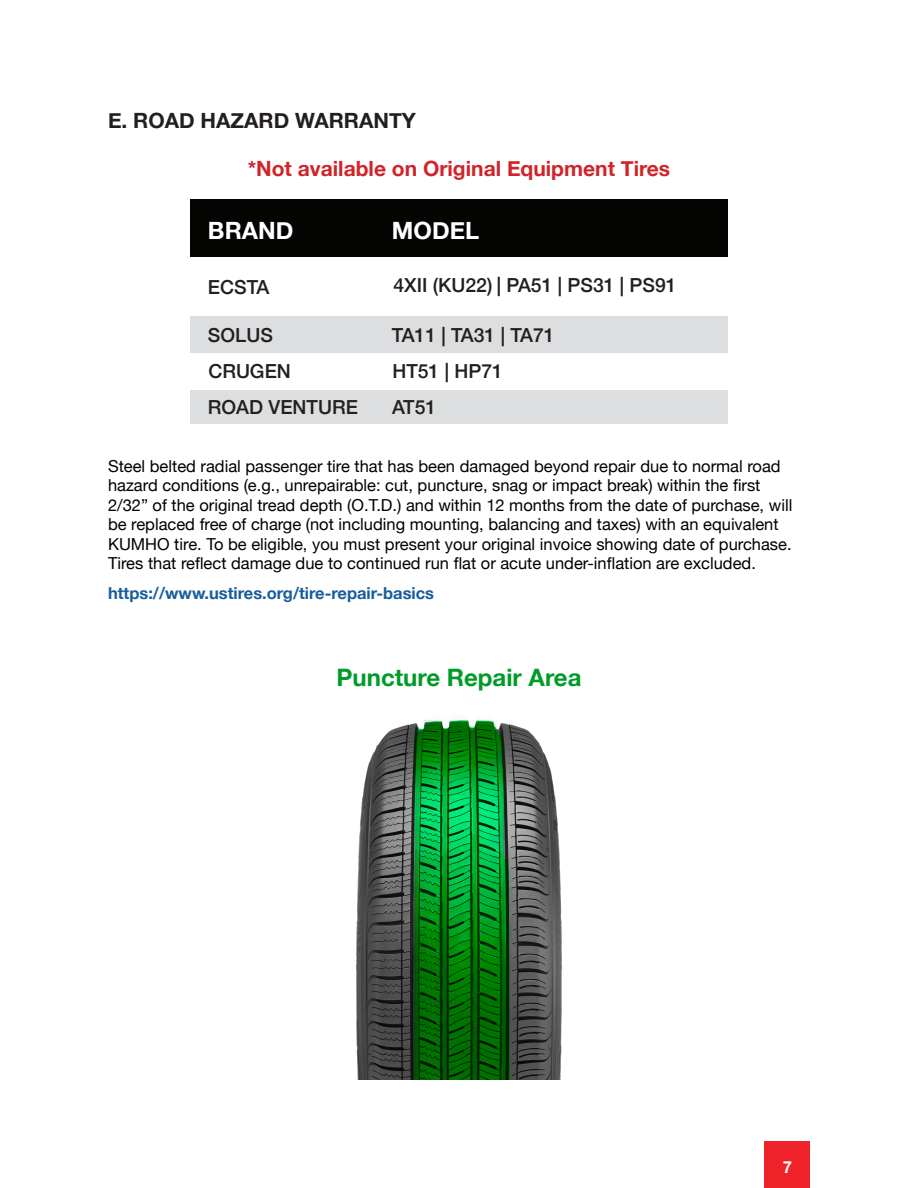
<style>
.page{position:relative;width:918px;height:1188px;background:#fff}
.page>*{position:absolute;margin:0;border:0;box-sizing:border-box;transform-origin:0 0}
.t1{font:700 24px "Helvetica Neue";color:#009b29}
.t2{font:700 23.85px "Helvetica Neue";color:#fff}
._14_bold_header{font:700 21px "Helvetica Neue";color:#d1232a}
._14_bold_header-2{font:700 21px "Helvetica Neue";color:#231f20}
.t3{font:500 19.35px/36px "Helvetica Neue";color:#231f20}
._14_bold_header-3{font:16.5px/19.5px "Helvetica Neue";color:#000}
._14_bold_header-4{font:700 16.5px "Helvetica Neue";color:#175d9e}
.t4{font:700 16.5px "Helvetica Neue";color:#fff}
.s1{font-family:"Helvetica Neue LT Std";font-weight:700}
</style>
<div class="page">
<div style="left:765px;top:1142px;width:45px;height:46px;background:#ee2228"></div>
<div style="left:190px;top:316px;width:538px;height:37px;background:#dddedf"></div>
<div style="left:190px;top:390px;width:538px;height:33px;background:#dddedf"></div>
<div style="left:190px;top:199px;width:538px;height:57px;background:#040503"></div>
<img style="left:356px;top:719px;width:206px;height:361px">
<p class="_14_bold_header-2" style="left:108px;top:105px;width:309px">E. ROAD HAZARD WARRANTY</p>
<p class="_14_bold_header" style="left:248px;top:153px;width:424px">*Not available on Original Equipment Tires</p>
<p class="t2" style="left:208px;top:212px;width:87px">BRAND</p>
<p class="t2" style="left:392px;top:212px;width:89px">MODEL</p>
<p class="t3" style="left:393px;top:266px;width:285px">4XII (KU22) <span class="s1">|</span> PA51 | PS31 | PS91</p>
<p class="t3" style="left:392px;top:316px;width:164px">TA11 | TA31 | TA71<br>HT51 | HP71<br>AT51</p>
<p class="t3" style="left:208px;top:268px;width:63px">ECSTA</p>
<p class="t3" style="left:208px;top:316px;width:151px">SOLUS<br>CRUGEN<br>ROAD VENTURE</p>
<p class="_14_bold_header-3" style="left:108px;top:457px;width:686px">Steel belted radial passenger tire that has been damaged beyond repair due to normal road hazard conditions (e.g., unrepairable: cut, puncture, snag or impact break) within the first 2/32” of the original tread depth (O.T.D.) and within 12 months from the date of purchase, will be replaced free of charge (not including mounting, balancing and taxes) with an equivalent KUMHO tire. To be eligible, you must present your original invoice showing date of purchase.<br>Tires that reflect damage due to continued run flat or acute under-inflation are excluded.</p>
<p class="_14_bold_header-4" style="left:108px;top:581px;width:328px">https://www.ustires.org/tire-repair-basics</p>
<p class="t1" style="left:337px;top:659px;width:246px">Puncture Repair Area</p>
<p class="t4" style="left:783px;top:1154px;width:11px">7</p>
</div>
